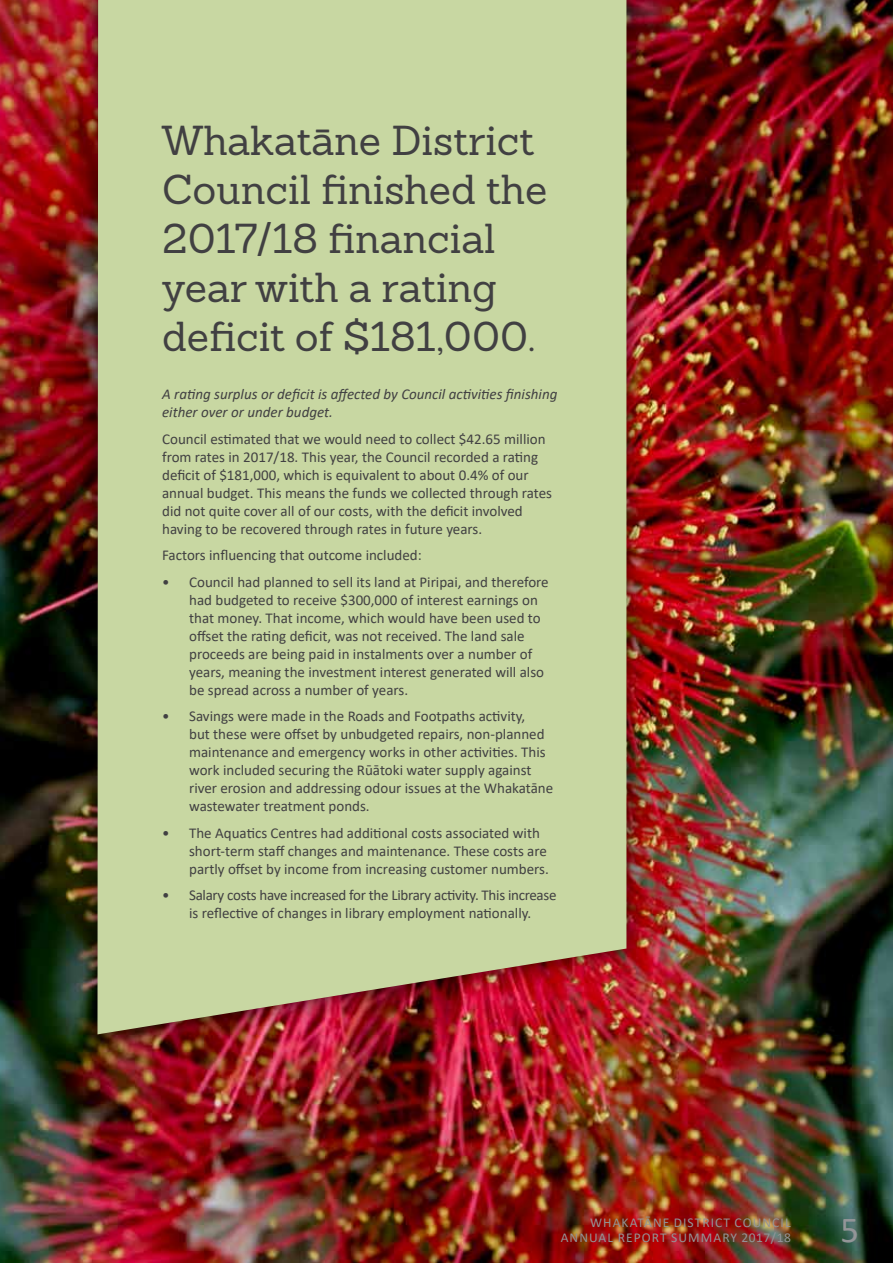
<style>
.page{position:relative;width:893px;height:1263px;background:#fff}
.page>*{position:absolute;margin:0;border:0;box-sizing:border-box;transform-origin:0 0}
.t1{font:40.8px/48.9px "Sanchez";color:#414042}
.t2{font:36.75px "Calibri";color:#939598}
.t3{font:15px/18px "Calibri";color:#414042}
.t4{font:15px/18px "Calibri";letter-spacing:-.02em;color:#414042;text-align:center}
.t5{font:italic 15px/18px "Calibri";color:#414042}
.t6{font:13.5px/14.5px "Calibri";letter-spacing:.08em;color:#939598;text-align:right}
</style>
<div class="page">
<img style="left:0;top:0;width:893px;height:1263px">
<div style="left:74px;top:0;width:576px;height:1056px;background:#000;opacity:.75"></div>
<div style="left:98px;top:0;width:528px;height:1034px;background:#c8d7a2"></div>
<h1 class="t1" style="left:162px;top:116px;width:387px">Whakatāne District<br>Council finished the<br>2017/18 financial year with a rating deficit of $181,000.</h1>
<p class="t5" style="left:162px;top:384px;width:397px">A rating surplus or deficit is affected by Council activities finishing either over or under budget.</p>
<p class="t3" style="left:162px;top:429px;width:391px">Council estimated that we would need to collect $42.65 million from rates in 2017/18. This year, the Council recorded a rating deficit of $181,000, which is equivalent to about 0.4% of our annual budget. This means the funds we collected through rates did not quite cover all of our costs, with the deficit involved having to be recovered through rates in future years.</p>
<p class="t3" style="left:162px;top:546px;width:261px">Factors influencing that outcome included:</p>
<p class="t3" style="left:189px;top:572px;width:361px;text-indent:-27px">• Council had planned to sell its land at Piripai, and therefore had budgeted to receive $300,000 of interest earnings on that money. That income, which would have been used to offset the rating deficit, was not received. The land sale proceeds are being paid in instalments over a number of years, meaning the investment interest generated will also be spread across a number of years.</p>
<p class="t3" style="left:189px;top:707px;width:366px;text-indent:-27px">• Savings were made in the Roads and Footpaths activity,<br>but these were offset by unbudgeted repairs, non-planned maintenance and emergency works in other activities. This work included securing the Rūātoki water supply against river erosion and addressing odour issues at the Whakatāne wastewater treatment ponds.</p>
<p class="t3" style="left:189px;top:823px;width:361px;text-indent:-27px">• The Aquatics Centres had additional costs associated with short-term staff changes and maintenance. These costs are partly offset by income from increasing customer numbers.</p>
<p class="t4" style="left:162px;top:886px;width:396px">• Salary costs have increased for the Library activity. This increase is reflective of changes in library employment nationally.</p>
<p class="t6" style="left:561px;top:1215px;width:232px">WHAKATĀNE DISTRICT COUNCIL<br>ANNUAL REPORT SUMMARY 2017/18</p>
<h2 class="t2" style="left:840px;top:1204px;width:20px">5</h2>
</div>
